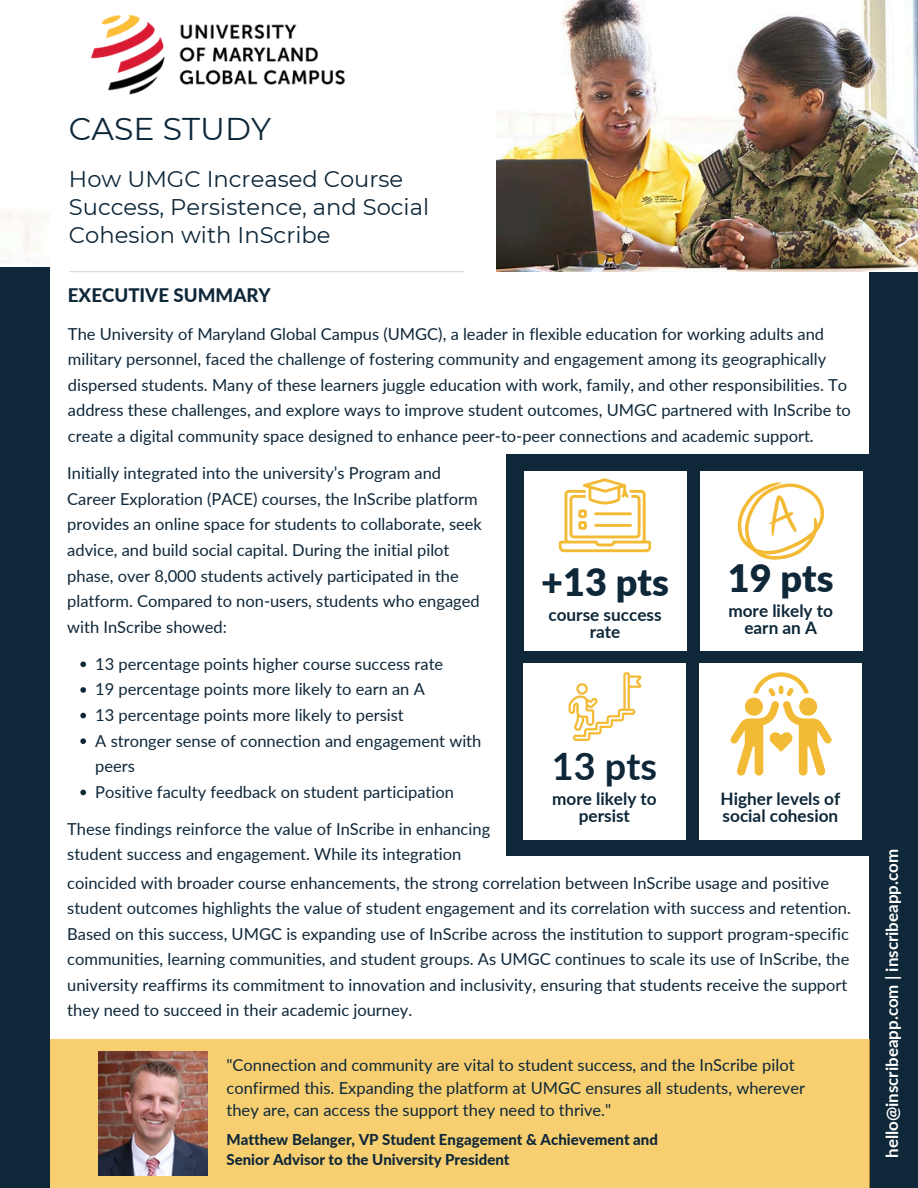
<style>
.page{position:relative;width:918px;height:1188px;background:#0e2739}
.page>*{position:absolute;margin:0;border:0;box-sizing:border-box;transform-origin:0 0}
.t1{font:900 37.8px "Lato";color:#0e2739}
.t2{font:700 37.8px "Lato";color:#0e2739}
.t3{font:31.5px "Montserrat";color:#0e2739}
.t4{font:22.65px/28.2px "Montserrat";color:#0e2739}
.t5{font:800 18.75px "Lato";color:#0e2739}
.t6{font:700 17.25px/16.8px "Lato";color:#0e2739;text-align:center}
.t7{font:700 16.95px "Lato";color:#fefefc}
.t8{font:16.5px/25.7px "Lato";color:#0e2739}
.t9{font:800 15px/20.2px "Lato";color:#0e2739}
</style>
<div class="page">
<div style="left:422px;top:214px;width:447px;height:974px;background:#fff"></div>
<img style="left:0;top:0;width:50px;height:267px">
<div style="left:50px;top:0;width:447px;height:1188px;background:#fff"></div>
<svg style="left:80px;top:662px;width:6px;height:5px"></svg>
<svg style="left:80px;top:687px;width:6px;height:6px"></svg>
<svg style="left:80px;top:713px;width:6px;height:5px"></svg>
<svg style="left:80px;top:738px;width:6px;height:6px"></svg>
<svg style="left:80px;top:790px;width:6px;height:5px"></svg>
<img style="left:496px;top:0;width:422px;height:272px">
<hr style="left:70px;top:271px;width:394px;height:1px;background:#d9d9d9">
<div style="left:50px;top:1040px;width:819px;height:148px;background:#f7cf70"></div>
<img style="left:98px;top:1052px;width:109px;height:123px">
<div style="left:507px;top:455px;width:386px;height:401px;background:#0e2739"></div>
<div style="left:523px;top:663px;width:163px;height:177px;background:#fff"></div>
<div style="left:524px;top:471px;width:163px;height:179px;background:#fff"></div>
<div style="left:699px;top:663px;width:163px;height:177px;background:#fff"></div>
<div style="left:700px;top:471px;width:162px;height:179px;background:#fff"></div>
<img style="left:90px;top:14px;width:255px;height:81px">
<svg style="left:737px;top:482px;width:88px;height:78px"></svg>
<svg style="left:559px;top:478px;width:92px;height:74px"></svg>
<hr style="left:594px;top:512px;width:38px;height:3px;background:#f3ba35">
<hr style="left:594px;top:524px;width:38px;height:3px;background:#f3ba35">
<svg style="left:569px;top:672px;width:73px;height:69px"></svg>
<svg style="left:730px;top:672px;width:102px;height:104px"></svg>
<p class="t3" style="left:69px;top:110px;width:204px">CASE STUDY</p>
<p class="t4" style="left:69px;top:165px;width:362px">How UMGC Increased Course<br>Success, Persistence, and Social<br>Cohesion with InScribe</p>
<p class="t5" style="left:68px;top:284px;width:205px">EXECUTIVE SUMMARY</p>
<p class="t8" style="left:68px;top:320px;width:785px">The University of Maryland Global Campus (UMGC), a leader in flexible education for working adults and military personnel, faced the challenge of fostering community and engagement among its geographically dispersed students. Many of these learners juggle education with work, family, and other responsibilities. To address these challenges, and explore ways to improve student outcomes, UMGC partnered with InScribe to create a digital community space designed to enhance peer-to-peer connections and academic support.</p>
<p class="t8" style="left:67px;top:460px;width:416px">Initially integrated into the university’s Program and Career Exploration (PACE) courses, the InScribe platform provides an online space for students to collaborate, seek advice, and build social capital. During the initial pilot phase, over 8,000 students actively participated in the platform. Compared to non-users, students who engaged with InScribe showed:</p>
<p class="t8" style="left:95px;top:650px;width:350px">13 percentage points higher course success rate</p>
<p class="t8" style="left:95px;top:676px;width:331px">19 percentage points more likely to earn an A</p>
<h2 class="t8" style="left:95px;top:702px;width:310px">13 percentage points more likely to persist</h2>
<h3 class="t8" style="left:95px;top:727px;width:388px">A stronger sense of connection and engagement with peers</h3>
<p class="t8" style="left:95px;top:779px;width:360px">Positive faculty feedback on student participation</p>
<p class="t8" style="left:67px;top:815px;width:425px">These findings reinforce the value of InScribe in enhancing student success and engagement. While its integration</p>
<p class="t8" style="left:67px;top:870px;width:785px">coincided with broader course enhancements, the strong correlation between InScribe usage and positive student outcomes highlights the value of student engagement and its correlation with success and retention.<br>Based on this success, UMGC is expanding use of InScribe across the institution to support program-specific communities, learning communities, and student groups. As UMGC continues to scale its use of InScribe, the university reaffirms its commitment to innovation and inclusivity, ensuring that students receive the support they need to succeed in their academic journey.</p>
<p class="t1" style="left:728px;top:555px;width:107px">19 pts</p>
<h1 class="t6" style="left:728px;top:602px;width:106px">more likely to earn an A</h1>
<p class="t1" style="left:541px;top:559px;width:129px">+13 pts</p>
<h1 class="t6" style="left:548px;top:606px;width:115px">course success rate</h1>
<h4 class="t2" style="left:552px;top:742px;width:107px">13 pts</h4>
<p class="t6" style="left:552px;top:790px;width:106px">more likely to persist</p>
<h5 class="t6" style="left:721px;top:790px;width:121px;text-align:left">Higher levels of social cohesion</h5>
<p class="t8" style="left:227px;top:1054px;width:580px;line-height:22.5px">"Connection and community are vital to student success, and the InScribe pilot confirmed this. Expanding the platform at UMGC ensures all students, wherever they are, can access the support they need to thrive."</p>
<p class="t9" style="left:227px;top:1129px;width:433px">Matthew Belanger, VP Student Engagement &amp; Achievement and<br>Senior Advisor to the University President</p>
<p class="t7" style="left:881px;top:1158px;width:310px;rotate:-90deg">hello@inscribeapp.com | inscribeapp.com</p>
</div>
